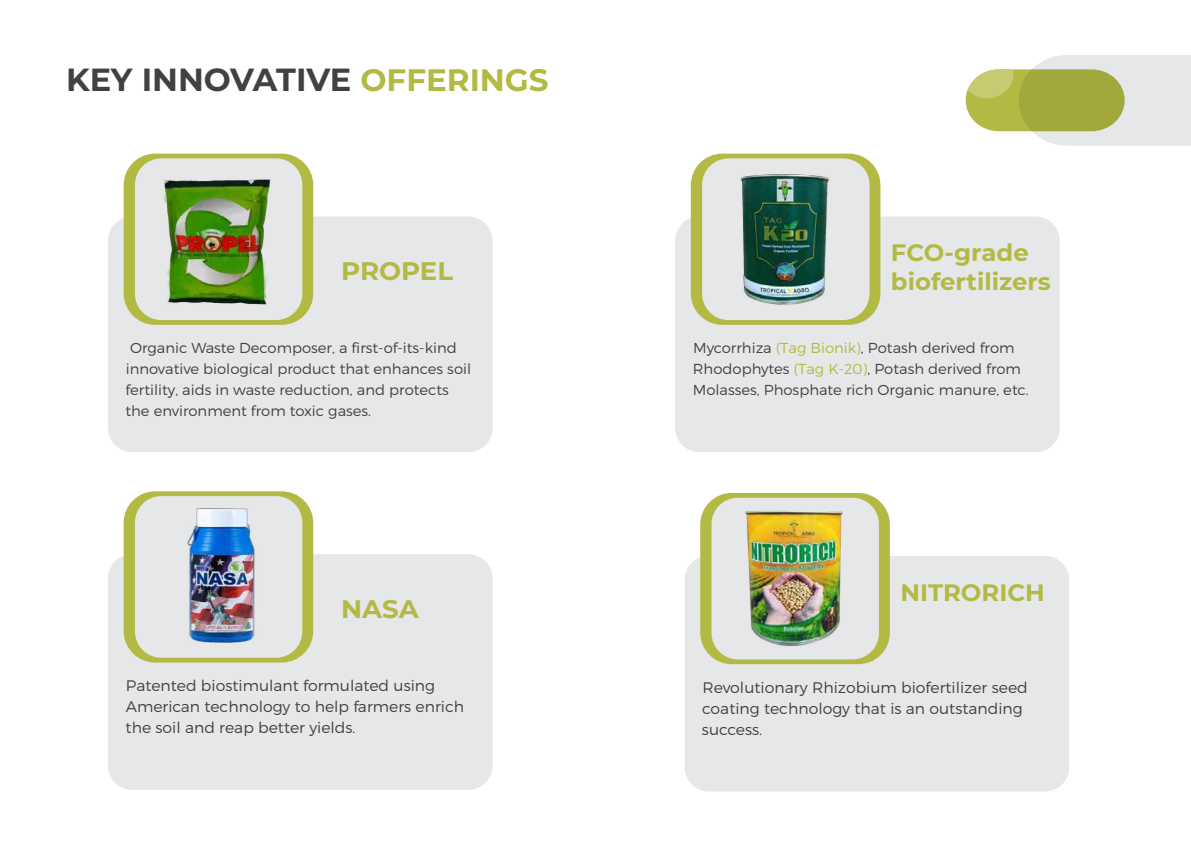
<style>
.page{position:relative;width:1191px;height:842px;background:#fff}
.page>*{position:absolute;margin:0;border:0;box-sizing:border-box;transform-origin:0 0}
.t1{font:700 32px "Montserrat";letter-spacing:-.005em;color:#414042}
.t2{font:700 25.4px "Montserrat";color:#b3ba43}
.t3{font:700 23.7px/28.5px "Montserrat";color:#b3ba43}
.t4{font:300 15.3px/21.2px "Montserrat";color:#414042}
.t5{font:300 14.4px/21.2px "Montserrat";color:#414042}
.s1{font-size:31px;color:#b3ba43}
.s2{color:#b3ba43}
</style>
<div class="page">
<div style="left:108px;top:216px;width:384px;height:236px;background:#e6e7e8;border-radius:24px"></div>
<div style="left:124px;top:154px;width:189px;height:171px;background:#b3ba43;border-radius:31px"></div>
<div style="left:135px;top:158px;width:167px;height:162px;background:#e6e7e8;border-radius:26px"></div>
<svg style="left:965px;top:55px;width:226px;height:91px;background:#ced2a3"></svg>
<img style="left:140px;top:153px;width:137px;height:163px">
<div style="left:108px;top:554px;width:384px;height:236px;background:#e6e7e8;border-radius:24px"></div>
<div style="left:124px;top:491px;width:189px;height:171px;background:#b3ba43;border-radius:31px"></div>
<div style="left:135px;top:496px;width:167px;height:162px;background:#e6e7e8;border-radius:26px"></div>
<div style="left:675px;top:216px;width:384px;height:236px;background:#e6e7e8;border-radius:24px"></div>
<img style="left:675px;top:153px;width:226px;height:172px">
<div style="left:684px;top:556px;width:385px;height:235px;background:#e6e7e8;border-radius:24px"></div>
<div style="left:700px;top:493px;width:190px;height:171px;background:#b3ba43;border-radius:31px"></div>
<div style="left:711px;top:498px;width:168px;height:161px;background:#e6e7e8;border-radius:26px"></div>
<img style="left:145px;top:491px;width:157px;height:172px">
<img style="left:716px;top:508px;width:127px;height:146px">
<h1 class="t1" style="left:66px;top:57px;width:484px">KEY INNOVATIVE <span class="s1">OFFERINGS</span></h1>
<h2 class="t2" style="left:341px;top:253px;width:114px">PROPEL</h2>
<p class="t5" style="left:125px;top:337px;width:347px;text-indent:5px">Organic Waste Decomposer, a first-of-its-kind innovative biological product that enhances soil fertility, aids in waste reduction, and protects the environment from toxic gases.</p>
<h2 class="t2" style="left:341px;top:591px;width:79px">NASA</h2>
<p class="t4" style="left:126px;top:675px;width:340px">Patented biostimulant formulated using<br>American technology to help farmers enrich the soil and reap better yields.</p>
<h3 class="t3" style="left:891px;top:238px;width:161px">FCO-grade biofertilizers</h3>
<p class="t5" style="left:693px;top:337px;width:338px">Mycorrhiza <span class="s2">(Tag Bionik)</span>, Potash derived from<br>Rhodophytes <span class="s2">(Tag K-20)</span>, Potash derived from<br>Molasses, Phosphate rich Organic manure, etc.</p>
<h3 class="t3" style="left:900px;top:577px;width:146px">NITRORICH</h3>
<p class="t4" style="left:702px;top:676px;width:327px">Revolutionary Rhizobium biofertilizer seed coating technology that is an outstanding success.</p>
</div>
